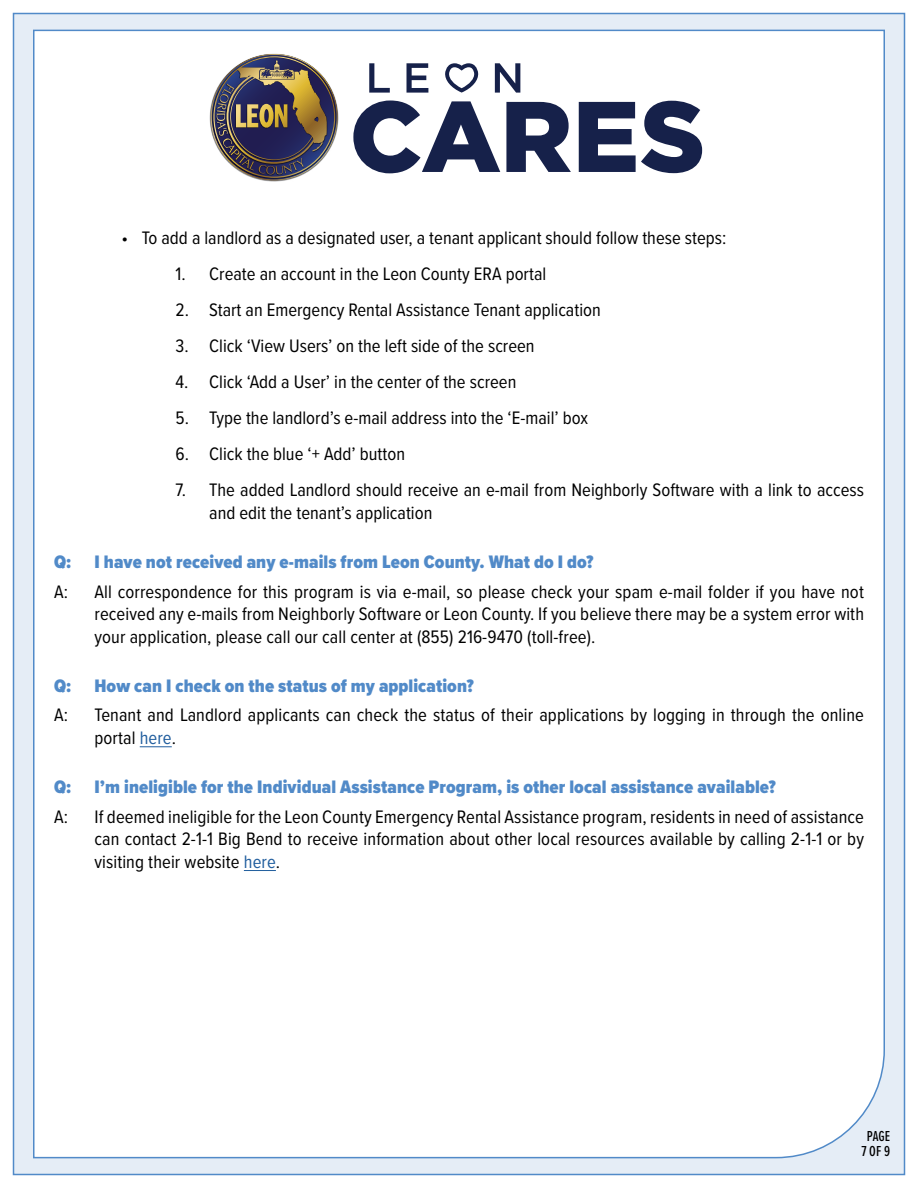
<style>
.page{position:relative;width:918px;height:1188px;background:#fff}
.page>*{position:absolute;margin:0;border:0;box-sizing:border-box;transform-origin:0 0}
.A_Style{font:18.75px/22.5px "Proxima Nova Cond";color:#000}
.Q_Style{font:900 18.75px "Proxima Nova Cond";letter-spacing:.005em;color:#518ac8}
.t1{font:500 15px/15px "Proxima Nova Ex Cn";color:#000;text-align:center}
.s1{color:#215e9e}
</style>
<div class="page">
<div style="left:14px;top:14px;width:890px;height:1160px;background:#e5edf6"></div>
<div style="left:33px;top:29px;width:852px;height:1130px;background:#fff"></div>
<hr style="left:140px;top:746px;width:32px;height:1px;background:#215e9e">
<hr style="left:244px;top:870px;width:32px;height:1px;background:#215e9e">
<svg style="left:353px;top:101px;width:147px;height:72px;background:#868ca1"></svg>
<svg style="left:506px;top:102px;width:65px;height:70px;background:#555d7b"></svg>
<svg style="left:579px;top:101px;width:123px;height:72px;background:#646b86"></svg>
<svg style="left:369px;top:63px;width:21px;height:30px"></svg>
<svg style="left:407px;top:63px;width:21px;height:30px"></svg>
<svg style="left:495px;top:63px;width:25px;height:30px"></svg>
<svg style="left:444px;top:63px;width:35px;height:30px"></svg>
<img style="left:210px;top:53px;width:129px;height:128px">
<img style="left:211px;top:54px;width:127px;height:126px">
<p class="A_Style" style="left:122px;top:226px;width:606px">• To add a landlord as a designated user, a tenant applicant should follow these steps:</p>
<p class="A_Style" style="left:176px;top:262px;width:372px">1. Create an account in the Leon County ERA portal</p>
<p class="A_Style" style="left:176px;top:298px;width:427px">2. Start an Emergency Rental Assistance Tenant application</p>
<p class="A_Style" style="left:176px;top:334px;width:361px">3. Click ‘View Users’ on the left side of the screen</p>
<p class="A_Style" style="left:176px;top:370px;width:342px">4. Click ‘Add a User’ in the center of the screen</p>
<p class="A_Style" style="left:176px;top:406px;width:414px">5. Type the landlord’s e-mail address into the ‘E-mail’ box</p>
<p class="A_Style" style="left:176px;top:442px;width:231px">6. Click the blue ‘+ Add’ button</p>
<p class="A_Style" style="left:209px;top:478px;width:656px;text-indent:-34px">7. The added Landlord should receive an e-mail from Neighborly Software with a link to access and edit the tenant’s application</p>
<p class="Q_Style" style="left:54px;top:548px;width:541px">Q: I have not received any e-mails from Leon County. What do I do?</p>
<p class="A_Style" style="left:54px;top:579px;width:15px">A:</p>
<p class="A_Style" style="left:94px;top:579px;width:771px;text-align:justify">All correspondence for this program is via e-mail, so please check your spam e-mail folder if you have not received any e-mails from Neighborly Software or Leon County. If you believe there may be a system error with your application, please call our call center at (855) 216-9470 (toll-free).</p>
<p class="Q_Style" style="left:54px;top:672px;width:421px">Q: How can I check on the status of my application?</p>
<p class="A_Style" style="left:54px;top:703px;width:15px">A:</p>
<p class="A_Style" style="left:94px;top:703px;width:771px">Tenant and Landlord applicants can check the status of their applications by logging in through the online portal <span class="s1">here</span>.</p>
<p class="Q_Style" style="left:54px;top:773px;width:723px">Q: I’m ineligible for the Individual Assistance Program, is other local assistance available?</p>
<p class="A_Style" style="left:54px;top:804px;width:15px">A:</p>
<p class="A_Style" style="left:94px;top:804px;width:771px;text-align:justify">If deemed ineligible for the Leon County Emergency Rental Assistance program, residents in need of assistance can contact 2-1-1 Big Bend to receive information about other local resources available by calling 2-1-1 or by visiting their website <span class="s1">here</span>.</p>
<p class="t1" style="left:861px;top:1128px;width:30px">PAGE<br>7 OF 9</p>
</div>
